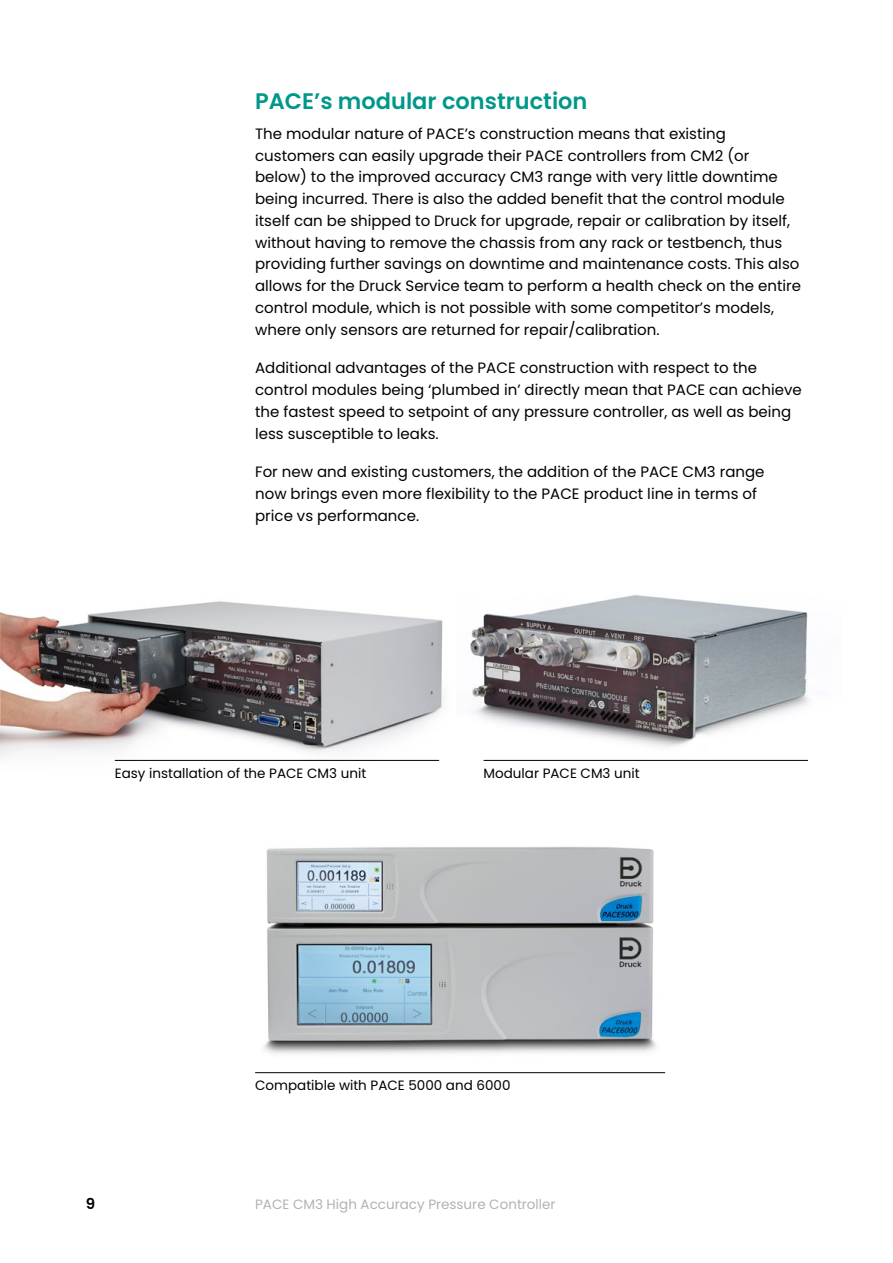
<style>
.page{position:relative;width:893px;height:1263px;background:#fff}
.page>*{position:absolute;margin:0;border:0;box-sizing:border-box;transform-origin:0 0}
.t1{font:600 22.5px "Poppins";color:#00988a}
.Body{font:15px/21.8px "Poppins";color:#000}
.t2{font:600 15px "Poppins";color:#000}
.Pull_Out{font:13.5px "Poppins";color:#000}
.t3{font:13.5px "Poppins";color:#b3b2b2}
</style>
<div class="page">
<img style="left:0;top:601px;width:443px;height:160px">
<img style="left:470px;top:595px;width:340px;height:166px">
<hr style="left:255px;top:1072px;width:410px;height:1px;background:#000">
<hr style="left:484px;top:760px;width:324px;height:1px;background:#000">
<hr style="left:115px;top:760px;width:324px;height:1px;background:#000">
<img style="left:263px;top:846px;width:394px;height:208px">
<h2 class="t1" style="left:255px;top:88px;width:334px">PACE’s modular construction</h2>
<p class="Body" style="left:255px;top:123px;width:547px">The modular nature of PACE’s construction means that existing customers can easily upgrade their PACE controllers from CM2 (or below) to the improved accuracy CM3 range with very little downtime being incurred. There is also the added benefit that the control module itself can be shipped to Druck for upgrade, repair or calibration by itself, without having to remove the chassis from any rack or testbench, thus providing further savings on downtime and maintenance costs. This also allows for the Druck Service team to perform a health check on the entire control module, which is not possible with some competitor’s models, where only sensors are returned for repair/calibration.</p>
<p class="Body" style="left:255px;top:357px;width:548px">Additional advantages of the PACE construction with respect to the control modules being ‘plumbed in’ directly mean that PACE can achieve the fastest speed to setpoint of any pressure controller, as well as being less susceptible to leaks.</p>
<p class="Body" style="left:255px;top:461px;width:511px">For new and existing customers, the addition of the PACE CM3 range now brings even more flexibility to the PACE product line in terms of price vs performance.</p>
<p class="Pull_Out" style="left:115px;top:765px;width:253px">Easy installation of the PACE CM3 unit</p>
<p class="Pull_Out" style="left:484px;top:765px;width:158px">Modular PACE CM3 unit</p>
<p class="Pull_Out" style="left:255px;top:1077px;width:257px">Compatible with PACE 5000 and 6000</p>
<p class="t2" style="left:86px;top:1195px;width:11px">9</p>
<p class="t3" style="left:255px;top:1196px;width:302px">PACE CM3 High Accuracy Pressure Controller</p>
</div>
